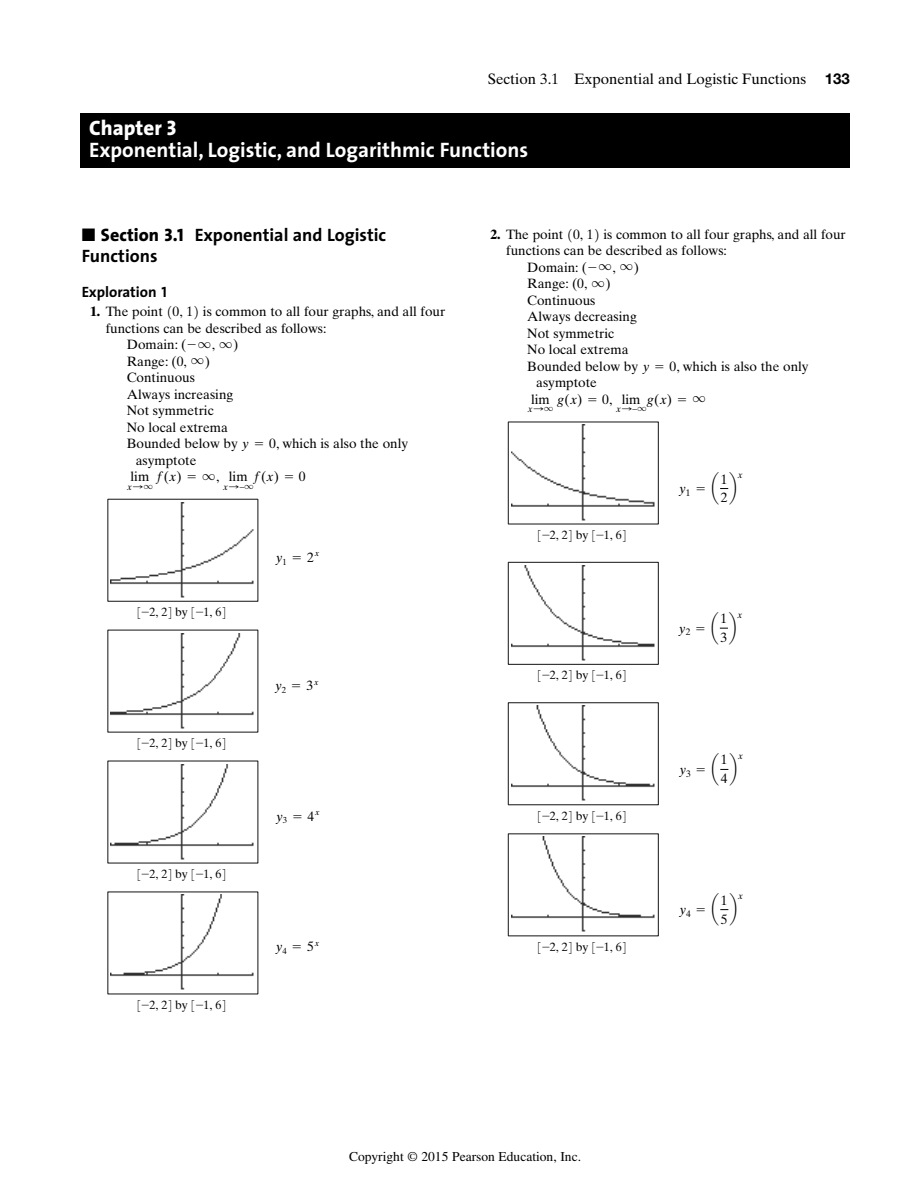
<style>
.page{position:relative;width:915px;height:1195px;background:#fff}
.page>*{position:absolute;margin:0;border:0;box-sizing:border-box;transform-origin:0 0}
.t1{font:700 21px/22.5px "The Sans";color:#fff}
.t2{font:700 18px/21px "The Sans";color:#000}
.t3{font:15px "Times Ten";color:#000}
.t4{font:700 15px "The Sans";color:#000}
.t5{font:13.5px/18.9px "Times Ten";color:#000}
.t6{font:13.5px "Times";color:#000}
.t7{font:13.5px "Core TTI";color:#000}
.t8{font:13.5px "Core TTI2 k";color:#000}
.t9{font:13.5px "PBB2 k";color:#000}
.t10{font:12px "Core TTI";color:#000}
.t11{font:9.45px "Core TTI2 k";color:#000}
.s1{font-family:"Helvetica Neue";font-weight:700}
.s2{font-weight:800}
.s3{font-family:"The Sans Extra Bold Caps";font-weight:400}
.s4{font-family:"The Sans Bold Caps";font-weight:400}
.s5{font-weight:700}
.s6{font-family:"Core TTI"}
.s7{font-family:"Optr 2 k"}
.s8{font-family:"Core TTI2 k"}
.s9{font-family:"Pearson Pi"}
.s10{font-family:"Times Ten"}
.s11{font-family:"PBB2 k"}
</style>
<div class="page">
<img style="left:111px;top:895px;width:143px;height:95px">
<img style="left:111px;top:764px;width:143px;height:96px">
<img style="left:111px;top:633px;width:143px;height:96px">
<img style="left:111px;top:502px;width:143px;height:96px">
<div style="left:107px;top:499px;width:151px;height:103px;border:1px solid #2d2d2d"></div>
<img style="left:511px;top:837px;width:144px;height:95px">
<div style="left:508px;top:833px;width:151px;height:103px;border:1px solid #2d2d2d"></div>
<img style="left:511px;top:705px;width:144px;height:96px">
<div style="left:508px;top:702px;width:151px;height:103px;border:1px solid #2d2d2d"></div>
<img style="left:511px;top:565px;width:144px;height:96px">
<div style="left:508px;top:562px;width:151px;height:103px;border:1px solid #2d2d2d"></div>
<img style="left:511px;top:425px;width:144px;height:96px">
<div style="left:508px;top:421px;width:151px;height:103px;border:1px solid #2d2d2d"></div>
<div style="left:80px;top:114px;width:770px;height:54px;background:#000"></div>
<p class="t3" style="left:488px;top:73px;width:363px">Section 3.1 Exponential and Logistic Functions <span class="s1">133</span></p>
<h1 class="t1" style="left:89px;top:117px;width:440px"><span class="s2">Chapter</span> <span class="s3">3<br></span>Exponential, Logistic, and Logarithmic Functions</h1>
<h2 class="t2" style="left:82px;top:225px;width:306px">■ <span class="s2">Section</span> <span class="s3">3.1</span> Exponential and Logistic<br>Functions</h2>
<p class="t4" style="left:82px;top:284px;width:86px">Exploration <span class="s4">1</span></p>
<p class="t5" style="left:90px;top:303px;width:357px"><span class="s5">1.</span> The point <span class="s6">(0, 1)</span> is common to all four graphs, and all four</p>
<p class="t5" style="left:106px;top:320px;width:222px">functions can be described as follows:</p>
<p class="t5" style="left:127px;top:336px;width:113px">Domain: (<span class="s7">- q</span>, <span class="s7">q</span>)</p>
<p class="t5" style="left:127px;top:353px;width:85px">Range: (0, <span class="s7">q</span>)</p>
<p class="t5" style="left:127px;top:369px;width:70px">Continuous</p>
<p class="t5" style="left:127px;top:386px;width:108px">Always increasing</p>
<p class="t5" style="left:127px;top:402px;width:88px">Not symmetric</p>
<p class="t5" style="left:127px;top:419px;width:103px">No local extrema</p>
<p class="t5" style="left:127px;top:435px;width:283px">Bounded below by <span class="s8">y</span> <span class="s7">=</span> 0, which is also the only</p>
<p class="t5" style="left:136px;top:452px;width:62px">asymptote</p>
<p class="t5" style="left:156px;top:468px;width:151px"><span class="s8">f</span>(<span class="s8">x</span>) <span class="s7">= q</span>, lim <span class="s8">f</span>(<span class="s8">x</span>) <span class="s7">=</span> 0</p>
<p class="t11" style="left:223px;top:483px;width:32px">x<span class="s9">:</span><span class="s10">–</span><span class="s7">q</span></p>
<p class="t5" style="left:130px;top:468px;width:20px">lim</p>
<p class="t11" style="left:127px;top:483px;width:27px">x<span class="s9">:</span><span class="s7">q</span></p>
<p class="t10" style="left:137px;top:607px;width:91px">[–2, 2] <span class="s10">by</span> [–1, 6]</p>
<p class="t10" style="left:137px;top:738px;width:91px">[–2, 2] <span class="s10">by</span> [–1, 6]</p>
<p class="t10" style="left:137px;top:869px;width:91px">[–2, 2] <span class="s10">by</span> [–1, 6]</p>
<p class="t10" style="left:137px;top:1000px;width:91px">[–2, 2] <span class="s10">by</span> [–1, 6]</p>
<p class="t7" style="left:275px;top:552px;width:46px">y<sub>1</sub>=2<sup>x</sup></p>
<p class="t7" style="left:274px;top:680px;width:46px">y<sub>2</sub>=3<sup>x</sup></p>
<p class="t7" style="left:276px;top:810px;width:46px">y<sub>3</sub>=4<sup>x</sup></p>
<p class="t7" style="left:275px;top:941px;width:46px">y<sub>4</sub>=5<sup>x</sup></p>
<p class="t5" style="left:490px;top:226px;width:357px"><span class="s5">2.</span> The point <span class="s6">(0, 1)</span> is common to all four graphs, and all four</p>
<p class="t5" style="left:506px;top:242px;width:222px">functions can be described as follows:</p>
<p class="t5" style="left:527px;top:259px;width:113px">Domain: (<span class="s7">- q</span>, <span class="s7">q</span>)</p>
<p class="t5" style="left:527px;top:275px;width:85px">Range: (0, <span class="s7">q</span>)</p>
<p class="t5" style="left:527px;top:292px;width:70px">Continuous</p>
<p class="t5" style="left:527px;top:308px;width:111px">Always decreasing</p>
<p class="t5" style="left:527px;top:325px;width:88px">Not symmetric</p>
<p class="t5" style="left:527px;top:341px;width:103px">No local extrema</p>
<p class="t5" style="left:527px;top:358px;width:283px">Bounded below by <span class="s8">y</span> <span class="s7">=</span> 0, which is also the only</p>
<p class="t5" style="left:536px;top:374px;width:62px">asymptote</p>
<p class="t5" style="left:557px;top:391px;width:150px"><span class="s8">g</span>(<span class="s8">x</span>) <span class="s7">=</span> 0, lim <span class="s8">g</span>(<span class="s8">x</span>) <span class="s7">= q</span></p>
<p class="t11" style="left:616px;top:405px;width:32px">x<span class="s9">:</span><span class="s10">–</span><span class="s7">q</span></p>
<p class="t5" style="left:531px;top:391px;width:20px">lim</p>
<p class="t11" style="left:527px;top:405px;width:27px">x<span class="s9">:</span><span class="s7">q</span></p>
<p class="t10" style="left:537px;top:530px;width:91px">[–2, 2] <span class="s10">by</span> [–1, 6]</p>
<p class="t10" style="left:537px;top:670px;width:91px">[–2, 2] <span class="s10">by</span> [–1, 6]</p>
<p class="t10" style="left:537px;top:811px;width:91px">[–2, 2] <span class="s10">by</span> [–1, 6]</p>
<p class="t10" style="left:537px;top:942px;width:91px">[–2, 2] <span class="s10">by</span> [–1, 6]</p>
<p class="t8" style="left:678px;top:483px;width:42px">y<sub>1</sub><span class="s7">=</span><span class="s11">A</span></p>
<p class="t5" style="left:721px;top:471px;width:8px">1<br>2</p>
<p class="t9" style="left:729px;top:480px;width:8px">B</p>
<p class="t11" style="left:737px;top:471px;width:7px">x</p>
<p class="t8" style="left:678px;top:623px;width:42px">y<sub>2</sub><span class="s7">=</span><span class="s11">A</span></p>
<p class="t5" style="left:720px;top:610px;width:8px">1<br>3</p>
<p class="t9" style="left:729px;top:620px;width:8px">B</p>
<p class="t11" style="left:737px;top:611px;width:7px">x</p>
<p class="t8" style="left:679px;top:764px;width:42px">y<sub>3</sub><span class="s7">=</span><span class="s11">A</span></p>
<p class="t5" style="left:721px;top:752px;width:8px">1<br>4</p>
<p class="t9" style="left:729px;top:761px;width:8px">B</p>
<p class="t11" style="left:737px;top:752px;width:7px">x</p>
<p class="t8" style="left:679px;top:904px;width:42px">y<sub>4</sub><span class="s7">=</span><span class="s11">A</span></p>
<p class="t5" style="left:721px;top:892px;width:8px">1<br>5</p>
<p class="t9" style="left:729px;top:901px;width:8px">B</p>
<p class="t11" style="left:737px;top:892px;width:7px">x</p>
<p class="t6" style="left:349px;top:1151px;width:233px">Copyright © 2015 Pearson Education, Inc.</p>
</div>
